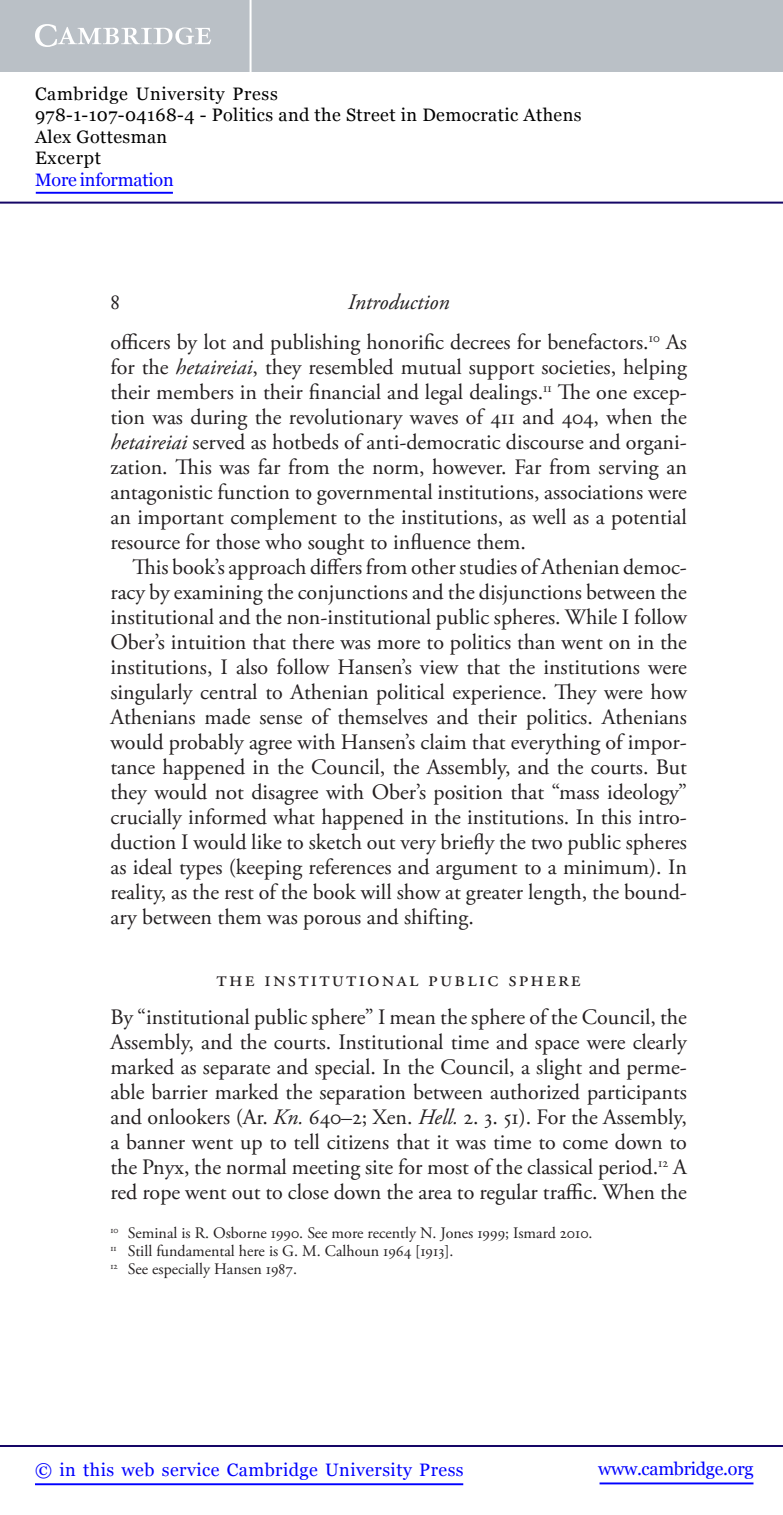
<style>
.page{position:relative;width:783px;height:1515px;background:#fff}
.page>*{position:absolute;margin:0;border:0;box-sizing:border-box;transform-origin:0 0}
.t1{font:22px/25px "Adobe Garamond Pro";color:#231f20;text-align:justify}
.t2{font:22px/38px "Adobe Garamond Pro";letter-spacing:.1em;color:#231f20;text-align:center}
.t3{font:18px/21.6px "Georgia";letter-spacing:.025em;color:#000}
.t4{font:18px "Georgia";letter-spacing:.025em;color:#00f}
.t5{font:18px "Georgia";letter-spacing:-.015em;color:#00f}
.t6{font:18px "Georgia";letter-spacing:-.01em;color:#00f}
.t7{font:16px/18px "Adobe Garamond Pro";color:#231f20}
.s1{font-style:italic}
</style>
<div class="page">
<hr style="left:599px;top:1482px;width:154px;height:2px;background:#00f">
<hr style="left:0;top:1445px;width:782px;height:2px;background:#150666">
<hr style="left:35px;top:1483px;width:428px;height:2px;background:#00f">
<div style="left:0;top:0;width:782px;height:72px;background:#bac0c6"></div>
<svg style="left:35px;top:24px;width:176px;height:23px"></svg>
<hr style="left:249px;top:0;width:2px;height:72px;background:#fff">
<hr style="left:0;top:202px;width:782px;height:2px;background:#150666">
<hr style="left:36px;top:192px;width:137px;height:2px;background:#00f">
<p class="t3" style="left:35px;top:83px;width:548px">Cambridge University Press<br>978-1-107-04168-4 - Politics and the Street in Democratic Athens<br>Alex Gottesman<br>Excerpt</p>
<p class="t6" style="left:35px;top:169px;width:140px">More information</p>
<p class="t1" style="left:110px;top:284px;width:577px;line-height:40px;text-align:center"><span class="s1">Introduction<br></span>officers by lot and publishing honorific decrees for benefactors. <sup>10</sup> As</p>
<p class="t1" style="left:110px;top:357px;width:578px">for the <span class="s1">hetaireiai</span> , they resembled mutual support societies, helping their members in their financial and legal dealings. <sup>11</sup> The one excep&shy;tion was during the revolutionary waves of 411 and 404, when the <span class="s1">hetaireiai</span> served as hotbeds of anti-democratic discourse and organi&shy;zation. This was far from the norm, however. Far from serving an antagonistic function to governmental institutions, associations were an important complement to the institutions, as well as a potential resource for those who sought to influence them.</p>
<p class="t1" style="left:110px;top:557px;width:578px;text-indent:22px">This book’s approach differs from other studies of Athenian democ&shy;racy by examining the conjunctions and the disjunctions between the institutional and the non-institutional public spheres. While I follow Ober’s intuition that there was more to politics than went on in the institutions, I also follow Hansen’s view that the institutions were singularly central to Athenian political experience. They were how Athenians made sense of themselves and their politics. Athenians would probably agree with Hansen’s claim that everything of impor&shy;tance happened in the Council, the Assembly, and the courts. But they would not disagree with Ober’s position that “mass ideology” crucially informed what happened in the institutions. In this intro&shy;duction I would like to sketch out very briefly the two public spheres as ideal types (keeping references and argument to a minimum). In reality, as the rest of the book will show at greater length, the bound&shy;ary between them was porous and shifting.</p>
<p class="t1" style="left:110px;top:292px;width:11px">8</p>
<p class="t2" style="left:110px;top:962px;width:578px">the institutional public sphere<br>By “institutional public sphere” I mean the sphere of the Council, the</p>
<p class="t1" style="left:110px;top:1032px;width:578px">Assembly, and the courts. Institutional time and space were clearly marked as separate and special. In the Council, a slight and perme&shy;able barrier marked the separation between authorized participants and onlookers (Ar. <span class="s1">Kn.</span> 640–2; Xen. <span class="s1">Hell.</span> 2. 3. 51). For the Assembly, a banner went up to tell citizens that it was time to come down to the Pnyx, the normal meeting site for most of the classical period. <sup>12</sup> A red rope went out to close down the area to regular traffic. When the</p>
<p class="t7" style="left:110px;top:1225px;width:483px"><sup>10</sup> Seminal is R. Osborne 1990 . See more recently N. Jones 1999 ; Ismard 2010 .<br><sup>11</sup> Still fundamental here is G. M. Calhoun 1964 [1913].<br><sup>12</sup> See especially Hansen 1987 .</p>
<p class="t4" style="left:35px;top:1459px;width:430px">© in this web service Cambridge University Press</p>
<p class="t5" style="left:598px;top:1458px;width:157px">www.cambridge.org</p>
</div>
